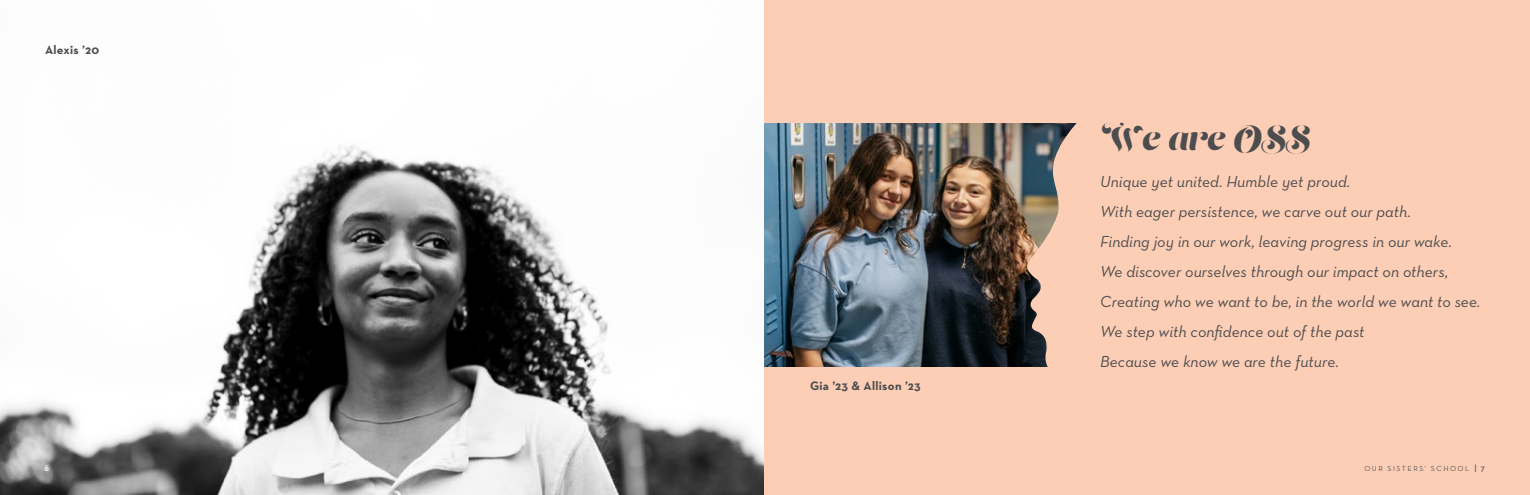
<style>
.page{position:relative;width:1530px;height:495px;background:#fff}
.page>*{position:absolute;margin:0;border:0;box-sizing:border-box;transform-origin:0 0}
.t1{font:33.75px "Lust Script Fine";color:#4d4d4f}
.t2{font:italic 16.25px/30px "Neutra Text";color:#4d4d4f}
.t3{font:700 12.5px "Neutra Text";letter-spacing:.025em;color:#4d4d4f}
.t4{font:600 8.75px "Neutra Text";color:#fff}
.t5{font:7.5px "Neutra Text";letter-spacing:.2em;color:#58595b}
.s1{font-weight:600;font-size:8.75px}
</style>
<div class="page">
<img style="left:0;top:0;width:765px;height:495px">
<div style="left:765px;top:0;width:765px;height:495px;background:#fcceb5"></div>
<img style="left:765px;top:123px;width:260px;height:243px">
<svg style="left:1025px;top:123px;width:52px;height:244px"></svg>
<p class="t3" style="left:45px;top:42px;width:56px">Alexis ’20</p>
<p class="t3" style="left:810px;top:378px;width:112px">Gia ’23 &amp; Allison ’23</p>
<h1 class="t1" style="left:1100px;top:116px;width:212px">We are OSS</h1>
<p class="t2" style="left:1100px;top:166px;width:382px">Unique yet united. Humble yet proud.<br>With eager persistence, we carve out our path.<br>Finding joy in our work, leaving progress in our wake.<br>We discover ourselves through our impact on others, Creating who we want to be, in the world we want to see.<br>We step with confidence out of the past<br>Because we know we are the future.</p>
<p class="t4" style="left:44px;top:463px;width:6px">6</p>
<p class="t5" style="left:1364px;top:464px;width:122px">OUR SISTERS’ SCHOOL <span class="s1">| 7</span></p>
</div>
